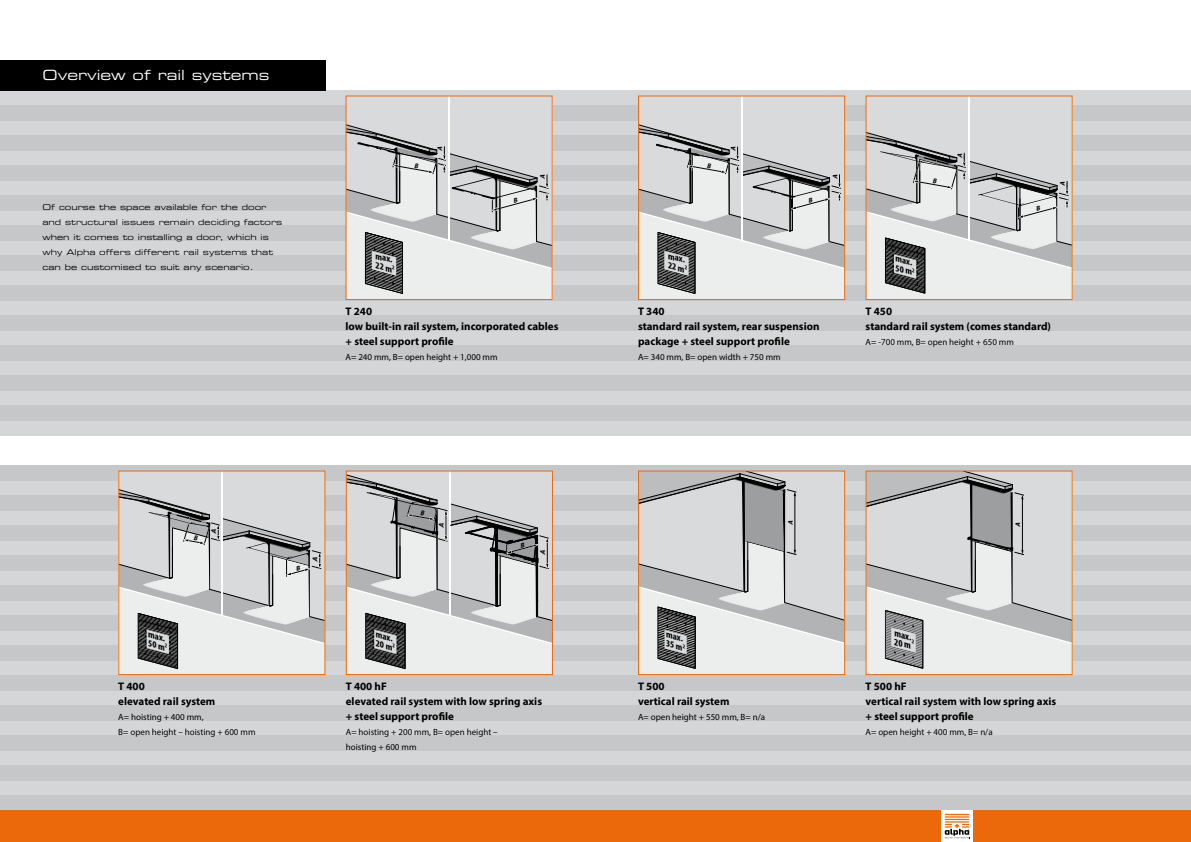
<style>
.page{position:relative;width:1191px;height:842px;background:#fff}
.page>*{position:absolute;margin:0;border:0;box-sizing:border-box;transform-origin:0 0}
.t1{font:14px "Eurostile Extended Two";color:#fff}
.t2{font:700 11px/15px "Myriad Pro";color:#000}
.t3{font:italic 700 condensed 9.5px/8.2px "Myriad Pro";color:#000;scale:1.07 1}
.t4{font:italic 700 condensed 9.1px/9px "Myriad Pro";color:#000;scale:1.11 1}
.t5{font:9px/15px "Myriad Pro";color:#000}
.t6{font:8px/15px "Eurostile Extended Two";color:#000}
.t7{font:italic 700 6.6px "Myriad Pro";color:#000}
.t8{font:italic 700 6.6px "Helvetica";color:#000}
</style>
<div class="page">
<div style="left:0;top:465px;width:1191px;height:375px;background:#d5d6d7"></div>
<div style="left:0;top:525px;width:1191px;height:15px;background:#c6c7c8"></div>
<div style="left:0;top:495px;width:1191px;height:15px;background:#c6c7c8"></div>
<div style="left:0;top:465px;width:1191px;height:15px;background:#c6c7c8"></div>
<div style="left:0;top:555px;width:1191px;height:15px;background:#c6c7c8"></div>
<div style="left:0;top:585px;width:1191px;height:15px;background:#c6c7c8"></div>
<div style="left:0;top:615px;width:1191px;height:15px;background:#c6c7c8"></div>
<div style="left:0;top:645px;width:1191px;height:15px;background:#c6c7c8"></div>
<div style="left:0;top:675px;width:1191px;height:15px;background:#c6c7c8"></div>
<div style="left:0;top:705px;width:1191px;height:15px;background:#c6c7c8"></div>
<div style="left:0;top:735px;width:1191px;height:15px;background:#c6c7c8"></div>
<div style="left:0;top:765px;width:1191px;height:15px;background:#c6c7c8"></div>
<div style="left:0;top:795px;width:1191px;height:15px;background:#c6c7c8"></div>
<div style="left:0;top:90px;width:1191px;height:345px;background:#d5d6d7"></div>
<div style="left:0;top:135px;width:1191px;height:15px;background:#c6c7c8"></div>
<div style="left:0;top:105px;width:1191px;height:15px;background:#c6c7c8"></div>
<div style="left:0;top:165px;width:1191px;height:15px;background:#c6c7c8"></div>
<div style="left:0;top:195px;width:1191px;height:15px;background:#c6c7c8"></div>
<div style="left:0;top:225px;width:1191px;height:15px;background:#c6c7c8"></div>
<div style="left:0;top:255px;width:1191px;height:15px;background:#c6c7c8"></div>
<div style="left:0;top:285px;width:1191px;height:15px;background:#c6c7c8"></div>
<div style="left:0;top:315px;width:1191px;height:15px;background:#c6c7c8"></div>
<div style="left:0;top:345px;width:1191px;height:15px;background:#c6c7c8"></div>
<div style="left:0;top:375px;width:1191px;height:15px;background:#c6c7c8"></div>
<div style="left:0;top:405px;width:1191px;height:15px;background:#c6c7c8"></div>
<div style="left:0;top:60px;width:326px;height:30px;background:#000"></div>
<svg style="left:640px;top:472px;width:203px;height:201px"></svg>
<div style="left:638px;top:470px;width:207px;height:205px;border:1px solid #eb690b"></div>
<div style="left:595px;top:810px;width:596px;height:32px;background:#eb690b"></div>
<div style="left:0;top:810px;width:595px;height:32px;background:#eb690b"></div>
<svg style="left:941px;top:810px;width:32px;height:32px"></svg>
<svg style="left:944px;top:814px;width:26px;height:24px"></svg>
<svg style="left:865px;top:471px;width:207px;height:203px"></svg>
<svg style="left:346px;top:96px;width:206px;height:204px"></svg>
<svg style="left:865px;top:96px;width:207px;height:204px"></svg>
<svg style="left:346px;top:471px;width:206px;height:204px"></svg>
<svg style="left:638px;top:96px;width:206px;height:204px"></svg>
<svg style="left:119px;top:471px;width:206px;height:204px"></svg>
<p class="t1" style="left:43px;top:65px;width:228px">Overview of rail systems</p>
<p class="t1" style="left:43px;top:65px;width:41px">Text</p>
<p class="t6" style="left:43px;top:199px;width:241px">Of course the space available for the door and structural issues remain deciding factors when it comes to installing a door, which is why Alpha offers different rail systems that can be customised to suit any scenario.</p>
<p class="t4" style="left:377px;top:251px;width:21px;rotate:15deg">max.<br>22 m<sup>2</sup></p>
<p class="t7" style="left:436px;top:151px;width:8px;rotate:-90deg">A</p>
<p class="t7" style="left:539px;top:179px;width:8px;rotate:-90deg">A</p>
<p class="t2" style="left:345px;top:303px;width:214px">T 240<br>low built-in rail system, incorporated cables + steel support profile</p>
<p class="t5" style="left:345px;top:349px;width:153px">A= 240 mm, B= open height + 1,000 mm</p>
<p class="t4" style="left:150px;top:630px;width:21px;rotate:15deg">max.<br>50 m<sup>2</sup></p>
<p class="t8" style="left:208px;top:534px;width:9px;rotate:-90deg">A</p>
<p class="t2" style="left:118px;top:678px;width:99px">T 400<br>elevated rail system</p>
<p class="t5" style="left:118px;top:709px;width:139px">A= hoisting + 400 mm,<br>B= open height – hoisting + 600 mm</p>
<p class="t8" style="left:310px;top:562px;width:9px;rotate:-90deg">A</p>
<p class="t4" style="left:378px;top:630px;width:21px;rotate:15deg">max.<br>20 m<sup>2</sup></p>
<p class="t8" style="left:436px;top:528px;width:9px;rotate:-90deg">A</p>
<p class="t8" style="left:537px;top:555px;width:9px;rotate:-90deg">A</p>
<p class="t2" style="left:346px;top:678px;width:198px">T 400 hF<br>elevated rail system with low spring axis + steel support profile</p>
<p class="t5" style="left:346px;top:724px;width:153px">A= hoisting + 200 mm, B= open height – hoisting + 600 mm</p>
<p class="t7" style="left:729px;top:151px;width:8px;rotate:-90deg">A</p>
<p class="t7" style="left:831px;top:179px;width:8px;rotate:-90deg">A</p>
<p class="t4" style="left:670px;top:251px;width:21px;rotate:15deg">max.<br>22 m<sup>2</sup></p>
<p class="t2" style="left:638px;top:303px;width:183px">T 340<br>standard rail system, rear suspension package + steel support profile</p>
<p class="t5" style="left:638px;top:349px;width:144px">A= 340 mm, B= open width + 750 mm</p>
<p class="t7" style="left:956px;top:158px;width:8px;rotate:-90deg">A</p>
<p class="t7" style="left:1059px;top:186px;width:8px;rotate:-90deg">A</p>
<p class="t4" style="left:897px;top:254px;width:21px;rotate:15deg">max.<br>50 m<sup>2</sup></p>
<p class="t2" style="left:865px;top:303px;width:187px">T 450<br>standard rail system (comes standard)</p>
<p class="t5" style="left:865px;top:334px;width:150px">A= -700 mm, B= open height + 650 mm</p>
<p class="t7" style="left:787px;top:525px;width:8px;rotate:-90deg">A</p>
<p class="t4" style="left:668px;top:630px;width:21px;rotate:15deg">max.<br>35 m<sup>2</sup></p>
<p class="t2" style="left:638px;top:678px;width:93px">T 500<br>vertical rail system</p>
<p class="t5" style="left:638px;top:709px;width:129px">A= open height + 550 mm, B= n/a</p>
<p class="t3" style="left:896px;top:629px;width:19px;rotate:15deg">max.<br>20 m</p>
<p class="t7" style="left:1014px;top:526px;width:8px;rotate:-90deg">A</p>
<p class="t2" style="left:865px;top:678px;width:192px">T 500 hF<br>vertical rail system with low spring axis + steel support profile</p>
<p class="t5" style="left:865px;top:724px;width:129px">A= open height + 400 mm, B= n/a</p>
</div>
